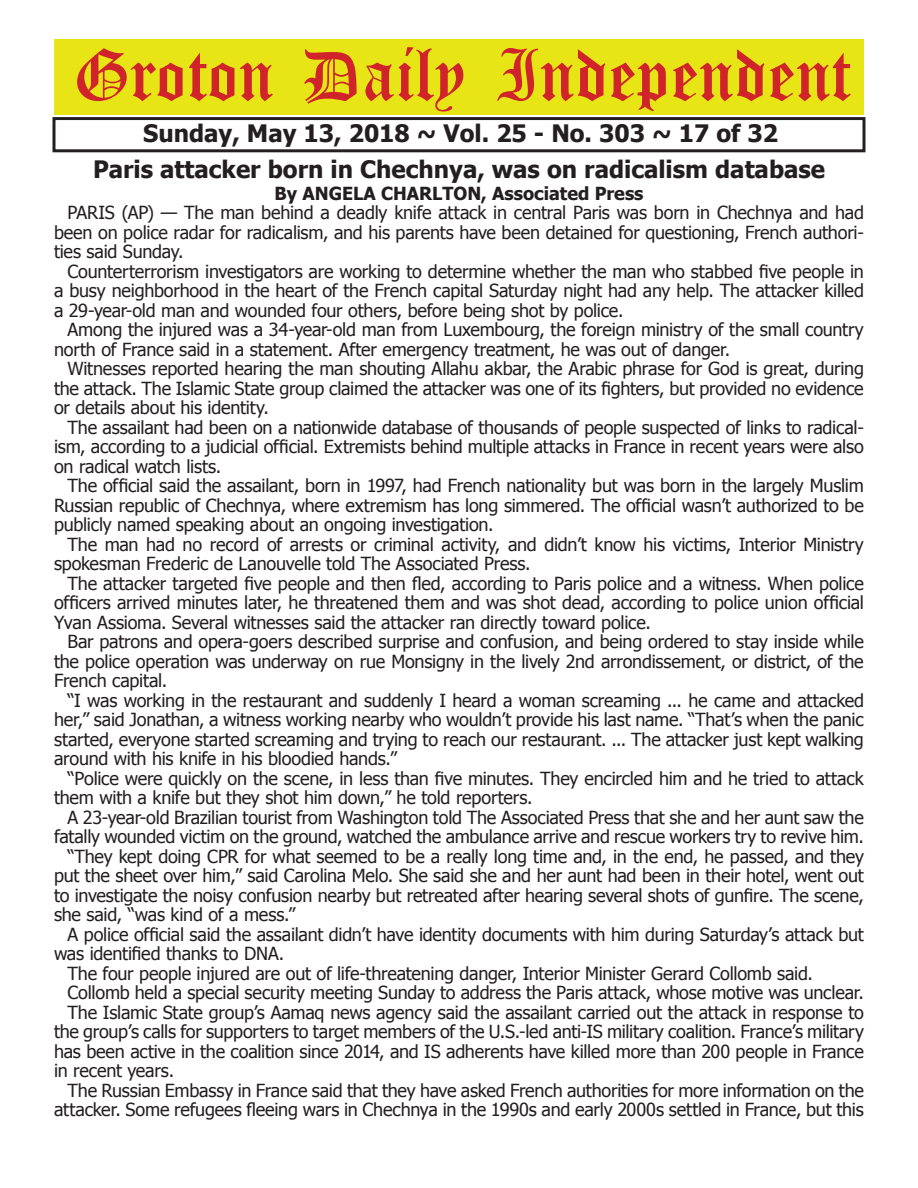
<style>
.page{position:relative;width:918px;height:1188px;background:#fff}
.page>*{position:absolute;margin:0;border:0;box-sizing:border-box;transform-origin:0 0}
.t1{font:54px "Old English Five";color:#d1232a}
.t2{font:700 24px "Tahoma";color:#231f20}
.t3{font:18px/19.5px "Tahoma";letter-spacing:-.015em;color:#231f20;text-align:justify}
.t4{font:700 18px "Tahoma";color:#231f20}
</style>
<div class="page">
<div style="left:52px;top:117px;width:814px;height:35px;border:3px solid #231f20"></div>
<div style="left:54px;top:40px;width:810px;height:75px;background:#e7e515"></div>
<h1 class="t1" style="left:73px;top:50px;width:779px">Groton Daily Independent</h1>
<h2 class="t2" style="left:143px;top:116px;width:636px">Sunday, May 13, 2018 ~ Vol. 25 - No. 303 ~ 17 of 32</h2>
<h2 class="t2" style="left:93px;top:153px;width:734px">Paris attacker born in Chechnya, was on radicalism database</h2>
<p class="t4" style="left:275px;top:181px;width:371px">By ANGELA CHARLTON, Associated Press</p>
<p class="t3" style="left:54px;top:202px;width:812px;text-indent:14px">PARIS (AP) — The man behind a deadly knife attack in central Paris was born in Chechnya and had been on police radar for radicalism, and his parents have been detained for questioning, French authori&shy;ties said Sunday.</p>
<p class="t3" style="left:54px;top:261px;width:812px;text-indent:14px">Counterterrorism investigators are working to determine whether the man who stabbed five people in a busy neighborhood in the heart of the French capital Saturday night had any help. The attacker killed a 29-year-old man and wounded four others, before being shot by police.</p>
<p class="t3" style="left:54px;top:319px;width:811px;text-indent:14px">Among the injured was a 34-year-old man from Luxembourg, the foreign ministry of the small country north of France said in a statement. After emergency treatment, he was out of danger.</p>
<p class="t3" style="left:54px;top:358px;width:811px;text-indent:14px">Witnesses reported hearing the man shouting Allahu akbar, the Arabic phrase for God is great, during the attack. The Islamic State group claimed the attacker was one of its fighters, but provided no evidence or details about his identity.</p>
<p class="t3" style="left:54px;top:417px;width:812px;text-indent:14px">The assailant had been on a nationwide database of thousands of people suspected of links to radical&shy;ism, according to a judicial official. Extremists behind multiple attacks in France in recent years were also on radical watch lists.</p>
<p class="t3" style="left:54px;top:475px;width:811px;text-indent:14px">The official said the assailant, born in 1997, had French nationality but was born in the largely Muslim Russian republic of Chechnya, where extremism has long simmered. The official wasn’t authorized to be publicly named speaking about an ongoing investigation.</p>
<p class="t3" style="left:54px;top:534px;width:811px;text-indent:14px">The man had no record of arrests or criminal activity, and didn’t know his victims, Interior Ministry spokesman Frederic de Lanouvelle told The Associated Press.</p>
<p class="t3" style="left:54px;top:573px;width:812px;text-indent:14px">The attacker targeted five people and then fled, according to Paris police and a witness. When police officers arrived minutes later, he threatened them and was shot dead, according to police union official Yvan Assioma. Several witnesses said the attacker ran directly toward police.</p>
<p class="t3" style="left:54px;top:631px;width:811px;text-indent:14px">Bar patrons and opera-goers described surprise and confusion, and being ordered to stay inside while the police operation was underway on rue Monsigny in the lively 2nd arrondissement, or district, of the French capital.</p>
<p class="t3" style="left:54px;top:690px;width:812px;text-indent:14px">“I was working in the restaurant and suddenly I heard a woman screaming ... he came and attacked her,” said Jonathan, a witness working nearby who wouldn’t provide his last name. “That’s when the panic started, everyone started screaming and trying to reach our restaurant. ... The attacker just kept walking around with his knife in his bloodied hands.”</p>
<p class="t3" style="left:54px;top:767px;width:811px;text-indent:14px">“Police were quickly on the scene, in less than five minutes. They encircled him and he tried to attack them with a knife but they shot him down,” he told reporters.</p>
<p class="t3" style="left:68px;top:806px;width:798px">A 23-year-old Brazilian tourist from Washington told The Associated Press that she and her aunt saw the</p>
<p class="t3" style="left:54px;top:826px;width:812px">fatally wounded victim on the ground, watched the ambulance arrive and rescue workers try to revive him.</p>
<p class="t3" style="left:68px;top:845px;width:798px">“They kept doing CPR for what seemed to be a really long time and, in the end, he passed, and they</p>
<p class="t3" style="left:54px;top:865px;width:811px">put the sheet over him,” said Carolina Melo. She said she and her aunt had been in their hotel, went out</p>
<p class="t3" style="left:54px;top:884px;width:811px">to investigate the noisy confusion nearby but retreated after hearing several shots of gunfire. The scene,</p>
<p class="t3" style="left:54px;top:904px;width:243px">she said, “was kind of a mess.”</p>
<p class="t3" style="left:68px;top:923px;width:798px">A police official said the assailant didn’t have identity documents with him during Saturday’s attack but</p>
<p class="t3" style="left:54px;top:943px;width:232px">was identified thanks to DNA.</p>
<p class="t3" style="left:68px;top:962px;width:747px">The four people injured are out of life-threatening danger, Interior Minister Gerard Collomb said.</p>
<p class="t3" style="left:68px;top:982px;width:798px">Collomb held a special security meeting Sunday to address the Paris attack, whose motive was unclear.</p>
<p class="t3" style="left:68px;top:1001px;width:798px">The Islamic State group’s Aamaq news agency said the assailant carried out the attack in response to</p>
<p class="t3" style="left:54px;top:1021px;width:812px">the group’s calls for supporters to target members of the U.S.-led anti-IS military coalition. France’s military</p>
<p class="t3" style="left:54px;top:1040px;width:811px">has been active in the coalition since 2014, and IS adherents have killed more than 200 people in France</p>
<p class="t3" style="left:54px;top:1060px;width:122px">in recent years.</p>
<p class="t3" style="left:68px;top:1079px;width:798px">The Russian Embassy in France said that they have asked French authorities for more information on the</p>
<p class="t3" style="left:54px;top:1099px;width:811px">attacker. Some refugees fleeing wars in Chechnya in the 1990s and early 2000s settled in France, but this</p>
</div>
